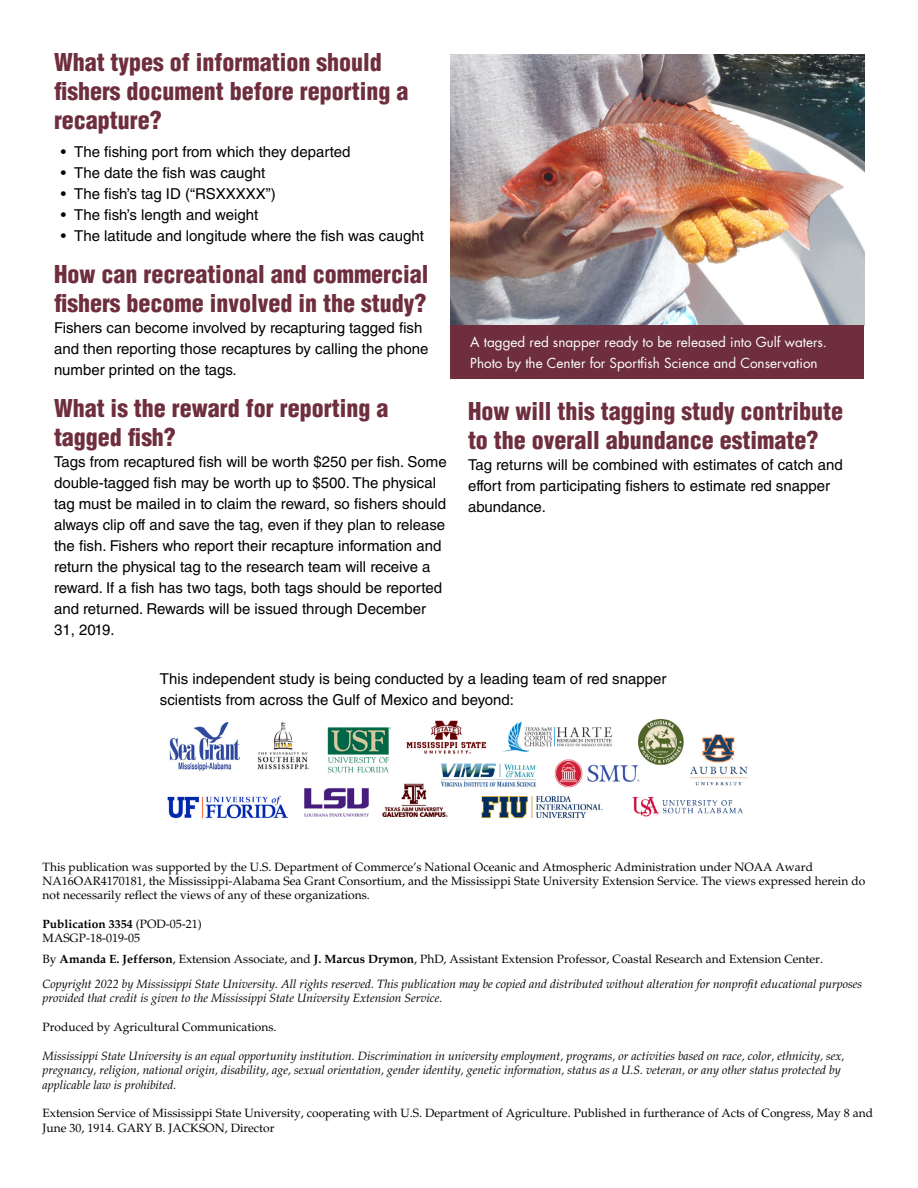
<style>
.page{position:relative;width:918px;height:1188px;background:#fff}
.page>*{position:absolute;margin:0;border:0;box-sizing:border-box;transform-origin:0 0}
.t1{font:900 condensed 24px/28.8px "Helvetica LT Std";color:#6e2e3e}
.body_text{font:15px/21px "Helvetica LT Std";color:#000}
.t2{font:13.5px "Futura Std";color:#fff}
.t3{font:italic 12px/14.4px "Palatino LT Std";color:#000}
.t4{font:12px/14.4px "Palatino LT Std";color:#000}
.s1{font-weight:700}
.s2{font-style:normal}
.s3{font-weight:700;font-style:normal}
</style>
<div class="page">
<img style="left:450px;top:54px;width:414px;height:272px">
<div style="left:450px;top:326px;width:414px;height:53px;background:#6e2e3e"></div>
<img style="left:167px;top:718px;width:581px;height:101px">
<h2 class="t1" style="left:54px;top:48px;width:356px">What types of information should fishers document before reporting a recapture?</h2>
<p class="body_text" style="left:61px;top:141px;width:291px">• The fishing port from which they departed</p>
<p class="body_text" style="left:61px;top:162px;width:206px">• The date the fish was caught</p>
<p class="body_text" style="left:61px;top:183px;width:217px">• The fish’s tag ID (“RSXXXXX”)</p>
<p class="body_text" style="left:61px;top:204px;width:199px">• The fish’s length and weight</p>
<p class="body_text" style="left:61px;top:225px;width:365px">• The latitude and longitude where the fish was caught</p>
<h2 class="t1" style="left:54px;top:259px;width:376px">How can recreational and commercial fishers become involved in the study?</h2>
<p class="body_text" style="left:54px;top:317px;width:376px">Fishers can become involved by recapturing tagged fish and then reporting those recaptures by calling the phone number printed on the tags.</p>
<h2 class="t1" style="left:54px;top:394px;width:336px">What is the reward for reporting a tagged fish?</h2>
<p class="body_text" style="left:54px;top:451px;width:394px">Tags from recaptured fish will be worth $250 per fish. Some double-tagged fish may be worth up to $500. The physical tag must be mailed in to claim the reward, so fishers should always clip off and save the tag, even if they plan to release the fish. Fishers who report their recapture information and return the physical tag to the research team will receive a reward. If a fish has two tags, both tags should be reported and returned. Rewards will be issued through December 31, 2019.</p>
<p class="t2" style="left:470px;top:334px;width:358px">A tagged red snapper ready to be released into Gulf waters.</p>
<p class="t2" style="left:470px;top:355px;width:349px">Photo by the Center for Sportfish Science and Conservation</p>
<h2 class="t1" style="left:468px;top:397px;width:377px">How will this tagging study contribute to the overall abundance estimate?</h2>
<p class="body_text" style="left:468px;top:454px;width:376px">Tag returns will be combined with estimates of catch and effort from participating fishers to estimate red snapper abundance.</p>
<p class="body_text" style="left:160px;top:668px;width:508px">This independent study is being conducted by a leading team of red snapper scientists from across the Gulf of Mexico and beyond:</p>
<p class="t4" style="left:43px;top:859px;width:824px">This publication was supported by the U.S. Department of Commerce’s National Oceanic and Atmospheric Administration under NOAA Award<br>NA16OAR4170181, the Mississippi-Alabama Sea Grant Consortium, and the Mississippi State University Extension Service. The views expressed herein do not necessarily reflect the views of any of these organizations.</p>
<p class="t4" style="left:43px;top:917px;width:161px;line-height:14px"><span class="s1">Publication 3354</span> (POD-05-21)<br>MASGP-18-019-05</p>
<p class="t3" style="left:43px;top:946px;width:821px;line-height:25.3px"><span class="s2">By</span> <span class="s3">Amanda E. Jefferson</span><span class="s2">, Extension Associate, and</span> <span class="s3">J. Marcus Drymon</span><span class="s2">, PhD, Assistant Extension Professor, Coastal Research and Extension Center.<br></span>Copyright 2022 by Mississippi State University. All rights reserved. This publication may be copied and distributed without alteration for nonprofit educational purposes</p>
<p class="t3" style="left:43px;top:991px;width:401px">provided that credit is given to the Mississippi State University Extension Service.</p>
<p class="t4" style="left:43px;top:1020px;width:235px">Produced by Agricultural Communications.</p>
<p class="t3" style="left:43px;top:1049px;width:803px">Mississippi State University is an equal opportunity institution. Discrimination in university employment, programs, or activities based on race, color, ethnicity, sex, pregnancy, religion, national origin, disability, age, sexual orientation, gender identity, genetic information, status as a U.S. veteran, or any other status protected by applicable law is prohibited.</p>
<p class="t4" style="left:43px;top:1106px;width:832px">Extension Service of Mississippi State University, cooperating with U.S. Department of Agriculture. Published in furtherance of Acts of Congress, May 8 and<br>June 30, 1914. GARY B. JACKSON, Director</p>
</div>
